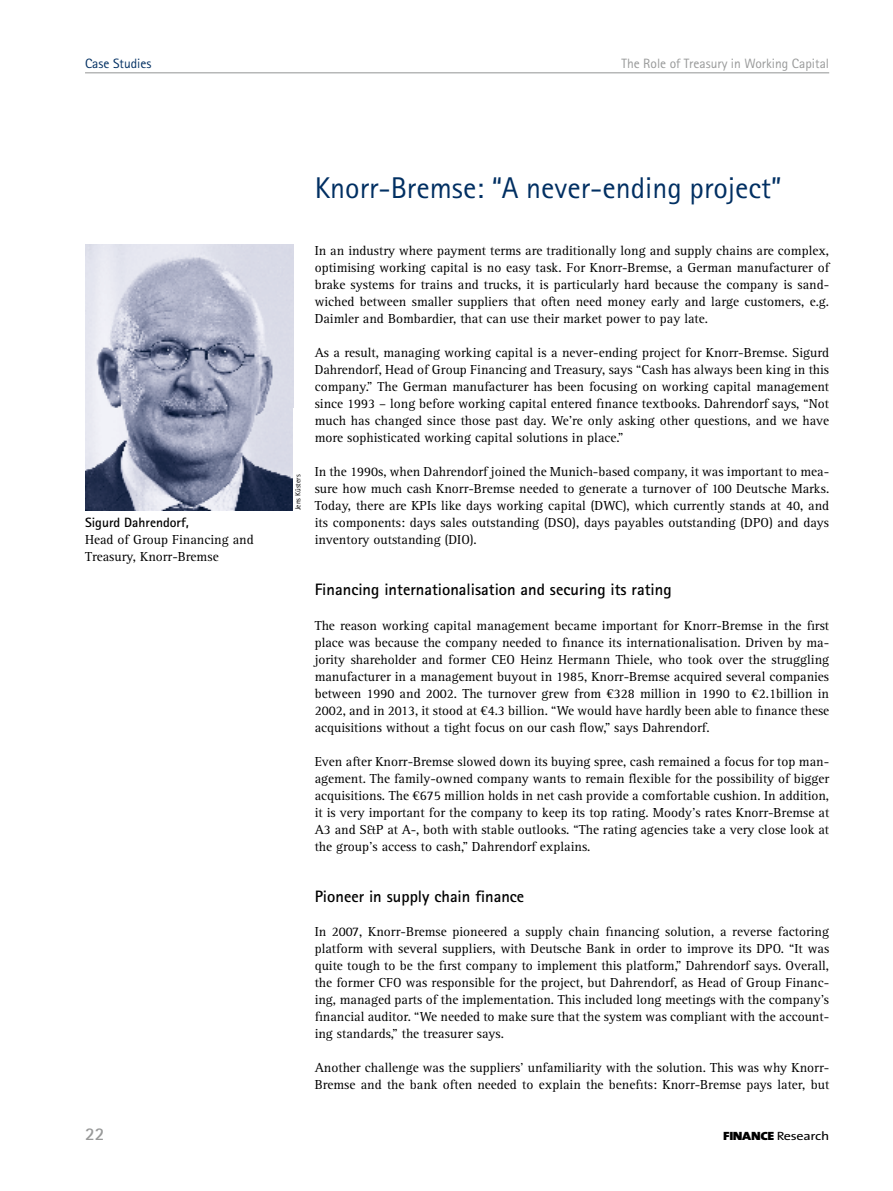
<style>
.page{position:relative;width:893px;height:1191px;background:#fff}
.page>*{position:absolute;margin:0;border:0;box-sizing:border-box;transform-origin:0 0}
.t1{font:30px "Agfa Rotis Sans Serif";color:#002f62}
.t2{font:700 18px "Agfa Rotis Sans Serif";color:#989999}
.t3{font:700 16.5px "Agfa Rotis Sans Serif";color:#000}
.t4{font:13.5px/17px "Rotis Serif";color:#000;text-align:justify}
.t5{font:13.5px "Agfa Rotis Sans Serif";color:#989999}
.t6{font:700 13.5px "Agfa Rotis Sans Serif";color:#000}
.t7{font:13.5px "Agfa Rotis Sans Serif";color:#002f62}
.t8{font:12px "The Sans";letter-spacing:-.02em;color:#000;scale:1.18 1}
.t9{font:7.5px "Agfa Rotis Sans Serif";color:#000}
.s1{font-weight:900}
</style>
<div class="page">
<img style="left:85px;top:244px;width:208px;height:266px">
<hr style="left:85px;top:72px;width:744px;height:1px;background:#989999">
<p class="t7" style="left:85px;top:56px;width:68px">Case Studies</p>
<p class="t5" style="left:621px;top:56px;width:209px">The Role of Treasury in Working Capital</p>
<p class="t6" style="left:85px;top:514px;width:105px">Sigurd Dahrendorf,</p>
<p class="t4" style="left:85px;top:532px;width:170px">Head of Group Financing and<br>Treasury, Knorr-Bremse</p>
<h1 class="t1" style="left:315px;top:170px;width:469px">Knorr-Bremse: “A never-ending project”</h1>
<p class="t9" style="left:294px;top:510px;width:37px;rotate:-90deg">Jens Küsters</p>
<p class="t4" style="left:315px;top:243px;width:516px">In an industry where payment terms are traditionally long and supply chains are complex, optimising working capital is no easy task. For Knorr-Bremse, a German manufacturer of brake systems for trains and trucks, it is particularly hard because the company is sand&shy;wiched between smaller suppliers that often need money early and large customers, e.g.<br>Daimler and Bombardier, that can use their market power to pay late.</p>
<p class="t4" style="left:315px;top:345px;width:516px">As a result, managing working capital is a never-ending project for Knorr-Bremse. Sigurd Dahrendorf, Head of Group Financing and Treasury, says “Cash has always been king in this company.” The German manufacturer has been focusing on working capital management since 1993 – long before working capital entered finance textbooks. Dahrendorf says, “Not much has changed since those past day. We’re only asking other questions, and we have more sophisticated working capital solutions in place.”</p>
<p class="t4" style="left:315px;top:464px;width:516px">In the 1990s, when Dahrendorf joined the Munich-based company, it was important to mea&shy;sure how much cash Knorr-Bremse needed to generate a turnover of 100 Deutsche Marks.<br>Today, there are KPIs like days working capital (DWC), which currently stands at 40, and its components: days sales outstanding (DSO), days payables outstanding (DPO) and days inventory outstanding (DIO).</p>
<p class="t3" style="left:315px;top:579px;width:358px">Financing internationalisation and securing its rating</p>
<p class="t4" style="left:315px;top:617px;width:516px">The reason working capital management became important for Knorr-Bremse in the first place was because the company needed to finance its internationalisation. Driven by ma&shy;jority shareholder and former CEO Heinz Hermann Thiele, who took over the struggling manufacturer in a management buyout in 1985, Knorr-Bremse acquired several companies between 1990 and 2002. The turnover grew from €328 million in 1990 to €2.1billion in 2002, and in 2013, it stood at €4.3 billion. “We would have hardly been able to finance these acquisitions without a tight focus on our cash flow,” says Dahrendorf.</p>
<p class="t4" style="left:315px;top:753px;width:516px">Even after Knorr-Bremse slowed down its buying spree, cash remained a focus for top man&shy;agement. The family-owned company wants to remain flexible for the possibility of bigger acquisitions. The €675 million holds in net cash provide a comfortable cushion. In addition, it is very important for the company to keep its top rating. Moody’s rates Knorr-Bremse at A3 and S&amp;P at A-, both with stable outlooks. “The rating agencies take a very close look at the group’s access to cash,” Dahrendorf explains.</p>
<p class="t3" style="left:315px;top:885px;width:211px">Pioneer in supply chain finance</p>
<p class="t4" style="left:315px;top:923px;width:516px">In 2007, Knorr-Bremse pioneered a supply chain financing solution, a reverse factoring platform with several suppliers, with Deutsche Bank in order to improve its DPO. “It was quite tough to be the first company to implement this platform,” Dahrendorf says. Overall, the former CFO was responsible for the project, but Dahrendorf, as Head of Group Financ&shy;ing, managed parts of the implementation. This included long meetings with the company’s financial auditor. “We needed to make sure that the system was compliant with the account&shy;ing standards,” the treasurer says.</p>
<p class="t4" style="left:315px;top:1059px;width:516px">Another challenge was the suppliers’ unfamiliarity with the solution. This was why Knorr-<br>Bremse and the bank often needed to explain the benefits: Knorr-Bremse pays later, but</p>
<h2 class="t2" style="left:85px;top:1122px;width:21px">22</h2>
<p class="t8" style="left:723px;top:1125px;width:91px"><span class="s1">FINANCE</span> Research</p>
</div>
